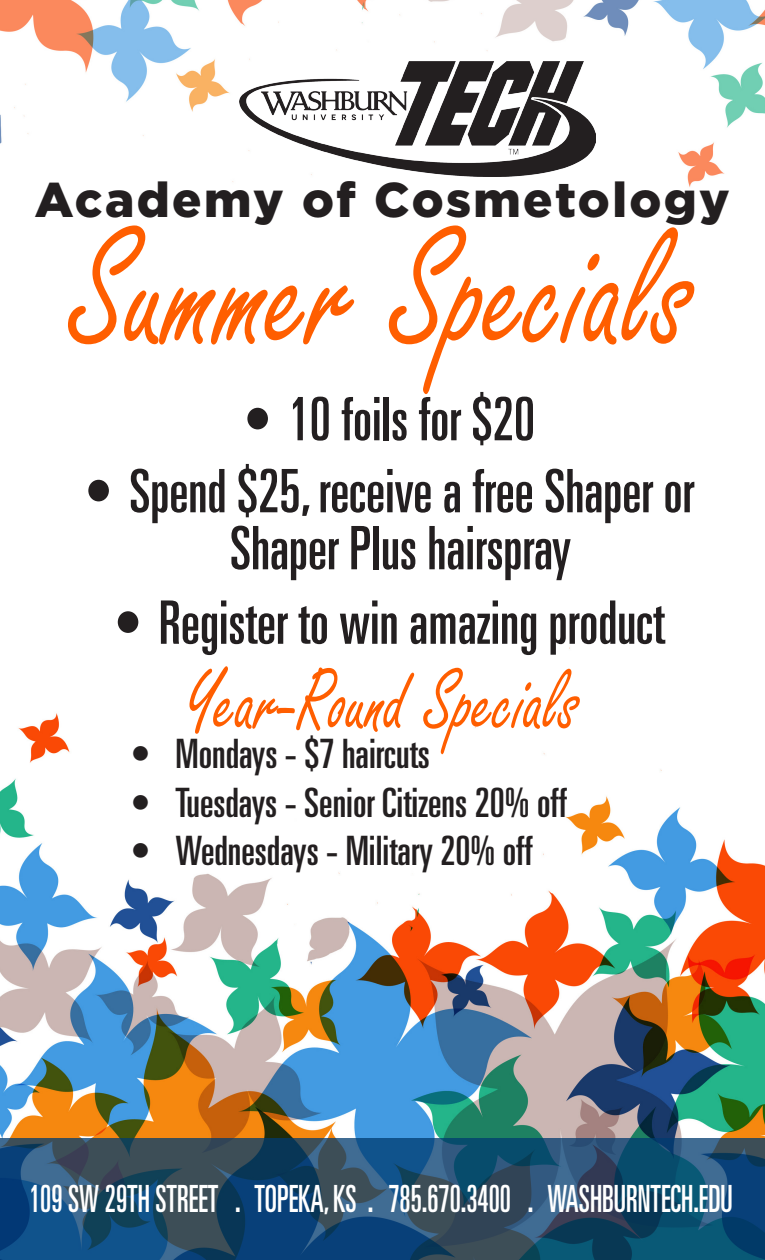
<style>
.page{position:relative;width:765px;height:1260px;background:#fff}
.page>*{position:absolute;margin:0;border:0;box-sizing:border-box;transform-origin:0 0}
.t1{font:182.75px "Freestyle Script";color:#ff5e00;scale:.8 1}
.t2{font:93.75px "Freestyle Script";color:#ff5e00;scale:.8 1}
.t3{font:ultra-condensed 60px/57px "Univers LT Std";color:#231f20;text-align:center;scale:.95 1}
.t4{font:900 48.75px "Gotham";letter-spacing:.05em;color:#231f20}
.t5{font:ultra-condensed 40.5px "Univers LT Std";color:#231f20}
.t6{font:ultra-condensed 37.5px "Univers LT Std";color:#fff;scale:.8 1}
</style>
<div class="page">
<img style="left:0;top:0;width:765px;height:187px">
<img style="left:0;top:647px;width:765px;height:492px">
<svg style="left:0;top:1139px;width:765px;height:121px;background:#1f4b6c"></svg>
<img style="left:239px;top:61px;width:356px;height:115px">
<p class="t4" style="left:35px;top:166px;width:696px">Academy of Cosmetology</p>
<p class="t1" style="left:71px;top:192px;width:780px">Summer Specials</p>
<p class="t3" style="left:243px;top:390px;width:309px">• 10 foils for $20</p>
<p class="t3" style="left:84px;top:462px;width:643px">• Spend $25, receive a free Shaper or<br>Shaper Plus hairspray</p>
<p class="t3" style="left:114px;top:594px;width:581px">• Register to win amazing product</p>
<p class="t2" style="left:185px;top:650px;width:495px">Year-Round Specials</p>
<p class="t5" style="left:131px;top:731px;width:301px">• Mondays - $7 haircuts</p>
<p class="t5" style="left:131px;top:779px;width:438px">• Tuesdays - Senior Citizens 20% off</p>
<p class="t5" style="left:131px;top:828px;width:404px">• Wednesdays - Military 20% off</p>
<p class="t6" style="left:29px;top:1177px;width:881px">109 SW 29TH STREET . TOPEKA, KS . 785.670.3400 . WASHBURNTECH.EDU</p>
</div>
